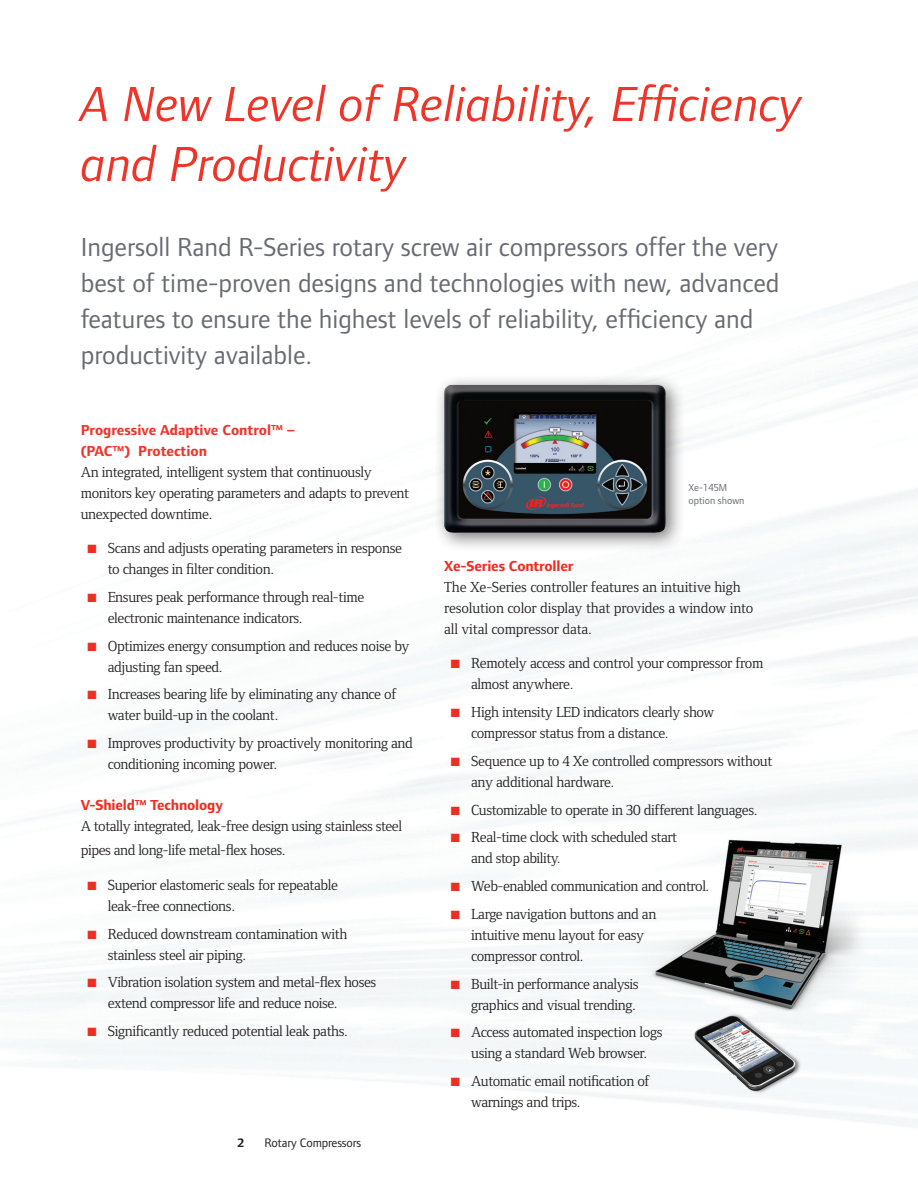
<style>
.page{position:relative;width:918px;height:1188px;background:#fff}
.page>*{position:absolute;margin:0;border:0;box-sizing:border-box;transform-origin:0 0}
.t1{font:italic 51px/60px "Foundry Form Sans";color:#ee3529}
.t2{font:27px/36px "Foundry Form Sans";color:#696b73}
.t3{font:15px/21px "Foundry Form Serif";letter-spacing:-.025em;color:#231f20}
.t4{font:700 15px/21px "Foundry Form Sans";color:#ee3529}
.t5{font:700 15px "Foundry Form Sans";letter-spacing:-.01em;color:#ee2e22}
.t6{font:12.75px "Foundry Form Sans";letter-spacing:-.01em;color:#231f20}
.t7{font:700 12.75px "Foundry Form Sans";color:#231f20}
.t8{font:10.5px/12.6px "Foundry Form Sans";color:#696b73}
.s1{color:#ee2e22}
</style>
<div class="page">
<img style="left:0;top:281px;width:918px;height:847px">
<div style="left:434px;top:374px;width:251px;height:178px;background:#231f20;opacity:.6"></div>
<img style="left:444px;top:385px;width:222px;height:148px">
<h1 class="t1" style="left:81px;top:74px;width:722px">A New Level of Reliability, Efficiency and Productivity</h1>
<h2 class="t2" style="left:81px;top:229px;width:700px">Ingersoll Rand R-Series rotary screw air compressors offer the very best of time-proven designs and technologies with new, advanced features to ensure the highest levels of reliability, efficiency and productivity available.</h2>
<p class="t4" style="left:81px;top:419px;width:216px">Progressive Adaptive Control™ – (PAC™) Protection</p>
<p class="t3" style="left:81px;top:461px;width:330px">An integrated, intelligent system that continuously monitors key operating parameters and adapts to prevent unexpected downtime.</p>
<p class="t3" style="left:108px;top:538px;width:296px;text-indent:-20px"><span class="s1">■</span> Scans and adjusts operating parameters in response to changes in filter condition.</p>
<p class="t3" style="left:108px;top:586px;width:258px;text-indent:-20px"><span class="s1">■</span> Ensures peak performance through real-time electronic maintenance indicators.</p>
<p class="t3" style="left:108px;top:635px;width:303px;text-indent:-20px"><span class="s1">■</span> Optimizes energy consumption and reduces noise by adjusting fan speed.</p>
<p class="t3" style="left:108px;top:684px;width:290px;text-indent:-20px"><span class="s1">■</span> Increases bearing life by eliminating any chance of water build-up in the coolant.</p>
<p class="t3" style="left:108px;top:733px;width:307px;text-indent:-20px"><span class="s1">■</span> Improves productivity by proactively monitoring and conditioning incoming power.</p>
<p class="t5" style="left:81px;top:797px;width:144px">V-Shield™ Technology</p>
<p class="t3" style="left:81px;top:814px;width:323px;line-height:24px">A totally integrated, leak-free design using stainless steel pipes and long-life metal-flex hoses.</p>
<p class="t3" style="left:108px;top:874px;width:232px;text-indent:-20px"><span class="s1">■</span> Superior elastomeric seals for repeatable leak-free connections.</p>
<p class="t3" style="left:108px;top:923px;width:241px;text-indent:-20px"><span class="s1">■</span> Reduced downstream contamination with stainless steel air piping.</p>
<p class="t3" style="left:108px;top:972px;width:270px;text-indent:-20px"><span class="s1">■</span> Vibration isolation system and metal-flex hoses extend compressor life and reduce noise.</p>
<p class="t3" style="left:88px;top:1021px;width:262px"><span class="s1">■</span> Significantly reduced potential leak paths.</p>
<p class="t7" style="left:238px;top:1135px;width:8px">2</p>
<p class="t6" style="left:265px;top:1135px;width:98px">Rotary Compressors</p>
<p class="t8" style="left:688px;top:481px;width:57px">Xe-145M option shown</p>
<p class="t5" style="left:444px;top:557px;width:131px">Xe-Series Controller</p>
<p class="t3" style="left:444px;top:576px;width:311px">The Xe-Series controller features an intuitive high resolution color display that provides a window into all vital compressor data.</p>
<p class="t3" style="left:471px;top:653px;width:294px;text-indent:-20px"><span class="s1">■</span> Remotely access and control your compressor from almost anywhere.</p>
<p class="t3" style="left:471px;top:702px;width:245px;text-indent:-20px"><span class="s1">■</span> High intensity LED indicators clearly show compressor status from a distance.</p>
<p class="t3" style="left:471px;top:750px;width:303px;text-indent:-20px"><span class="s1">■</span> Sequence up to 4 Xe controlled compressors without any additional hardware.</p>
<p class="t3" style="left:451px;top:799px;width:308px"><span class="s1">■</span> Customizable to operate in 30 different languages.</p>
<p class="t3" style="left:471px;top:827px;width:207px;text-indent:-20px"><span class="s1">■</span> Real-time clock with scheduled start and stop ability.</p>
<p class="t3" style="left:451px;top:876px;width:260px"><span class="s1">■</span> Web-enabled communication and control.</p>
<p class="t3" style="left:471px;top:903px;width:187px;text-indent:-20px"><span class="s1">■</span> Large navigation buttons and an intuitive menu layout for easy compressor control.</p>
<p class="t3" style="left:451px;top:973px;width:189px;text-align:right"><span class="s1">■</span> Built-in performance analysis graphics and visual trending.</p>
<p class="t3" style="left:451px;top:1022px;width:213px;text-align:center"><span class="s1">■</span> Access automated inspection logs using a standard Web browser.</p>
<p class="t3" style="left:471px;top:1071px;width:180px;text-indent:-20px"><span class="s1">■</span> Automatic email notification of warnings and trips.</p>
</div>
